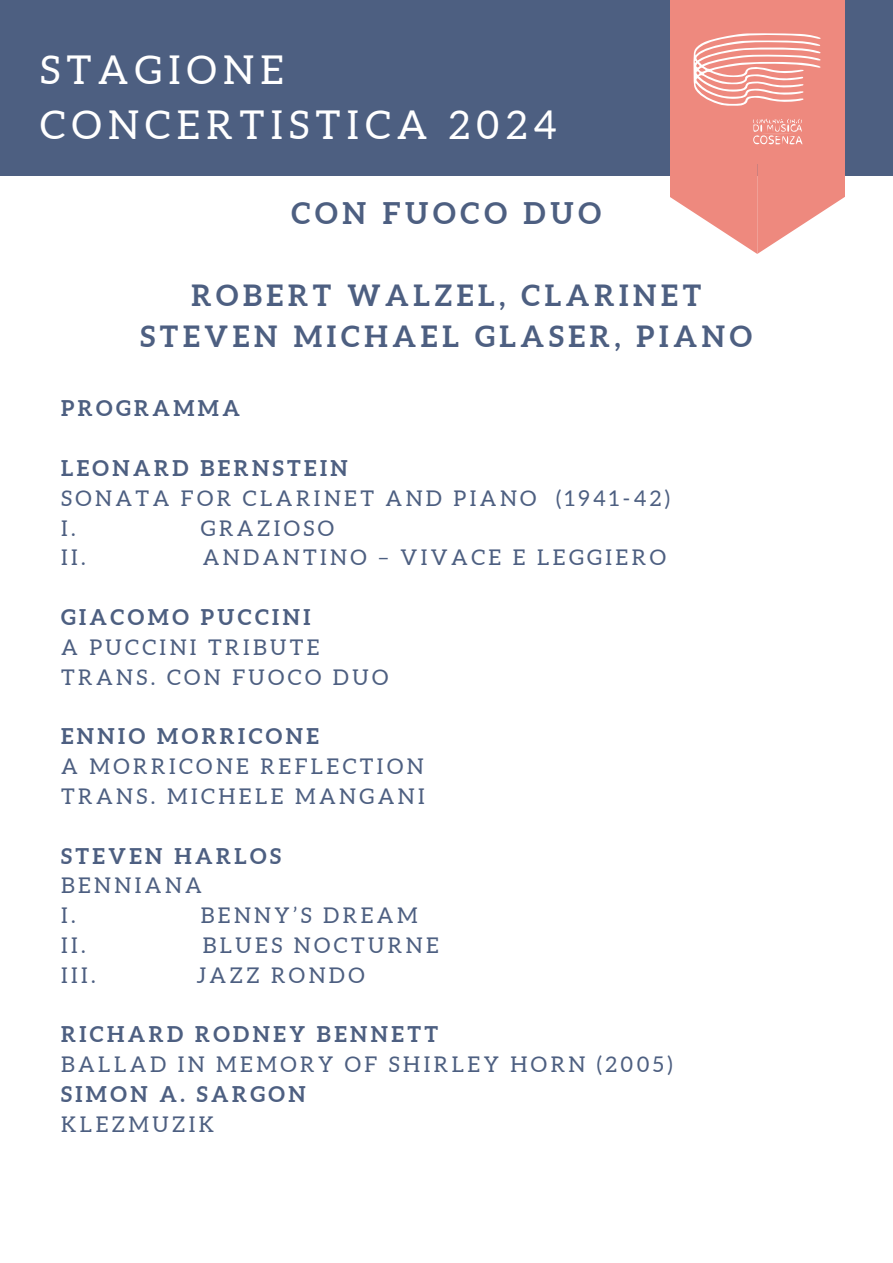
<style>
.page{position:relative;width:893px;height:1263px;background:#fff}
.page>*{position:absolute;margin:0;border:0;box-sizing:border-box;transform-origin:0 0}
.t1{font:39.67px/55.1px "Aleo";letter-spacing:.16em;color:#fff}
.t2{font:700 29.78px "Aleo";letter-spacing:.16em;color:#4d5f81}
.t3{font:700 29.25px/40.5px "Aleo";letter-spacing:.16em;color:#4d5f81;text-align:center}
.t4{font:21.6px/29.8px "Aleo";letter-spacing:.16em;color:#4d5f81}
.t5{font:700 21.6px "Aleo";letter-spacing:.16em;color:#4d5f81}
</style>
<div class="page">
<div style="left:0;top:0;width:893px;height:175px;background:#4d5f81"></div>
<div style="left:671px;top:0;width:173px;height:163px;background:#ee897e"></div>
<svg style="left:671px;top:163px;width:173px;height:91px"></svg>
<svg style="left:693px;top:33px;width:128px;height:73px"></svg>
<svg style="left:753px;top:118px;width:50px;height:27px"></svg>
<p class="t1" style="left:40px;top:42px;width:518px">STAGIONE<br>CONCERTISTICA 2024</p>
<p class="t2" style="left:291px;top:196px;width:311px">CON FUOCO DUO</p>
<p class="t3" style="left:140px;top:275px;width:613px">ROBERT WALZEL, CLARINET<br>STEVEN MICHAEL GLASER, PIANO</p>
<p class="t5" style="left:61px;top:396px;width:180px">PROGRAMMA</p>
<p class="t5" style="left:61px;top:456px;width:288px">LEONARD BERNSTEIN</p>
<h1 class="t4" style="left:61px;top:483px;width:610px">SONATA FOR CLARINET AND PIANO (1941-42)</h1>
<h2 class="t4" style="left:61px;top:513px;width:16px">I.</h2>
<h2 class="t4" style="left:201px;top:513px;width:135px">GRAZIOSO</h2>
<h2 class="t4" style="left:61px;top:543px;width:26px">II.</h2>
<h2 class="t4" style="left:203px;top:543px;width:465px">ANDANTINO – VIVACE E LEGGIERO</h2>
<h3 class="t5" style="left:61px;top:605px;width:251px">GIACOMO PUCCINI</h3>
<p class="t4" style="left:61px;top:632px;width:329px">A PUCCINI TRIBUTE<br>TRANS. CON FUOCO DUO</p>
<p class="t5" style="left:61px;top:724px;width:259px">ENNIO MORRICONE</p>
<p class="t4" style="left:61px;top:751px;width:365px">A MORRICONE REFLECTION<br>TRANS. MICHELE MANGANI</p>
<p class="t5" style="left:61px;top:843px;width:221px">STEVEN HARLOS</p>
<p class="t4" style="left:61px;top:871px;width:142px">BENNIANA</p>
<p class="t4" style="left:61px;top:900px;width:16px">I.</p>
<p class="t4" style="left:201px;top:900px;width:218px">BENNY’S DREAM</p>
<p class="t4" style="left:61px;top:930px;width:26px">II.</p>
<p class="t4" style="left:203px;top:930px;width:237px">BLUES NOCTURNE</p>
<p class="t4" style="left:61px;top:960px;width:36px">III.</p>
<p class="t4" style="left:197px;top:960px;width:170px">JAZZ RONDO</p>
<p class="t5" style="left:61px;top:1022px;width:379px">RICHARD RODNEY BENNETT</p>
<p class="t4" style="left:61px;top:1049px;width:613px">BALLAD IN MEMORY OF SHIRLEY HORN (2005)</p>
<p class="t5" style="left:61px;top:1082px;width:246px">SIMON A. SARGON</p>
<p class="t4" style="left:61px;top:1109px;width:155px">KLEZMUZIK</p>
</div>
